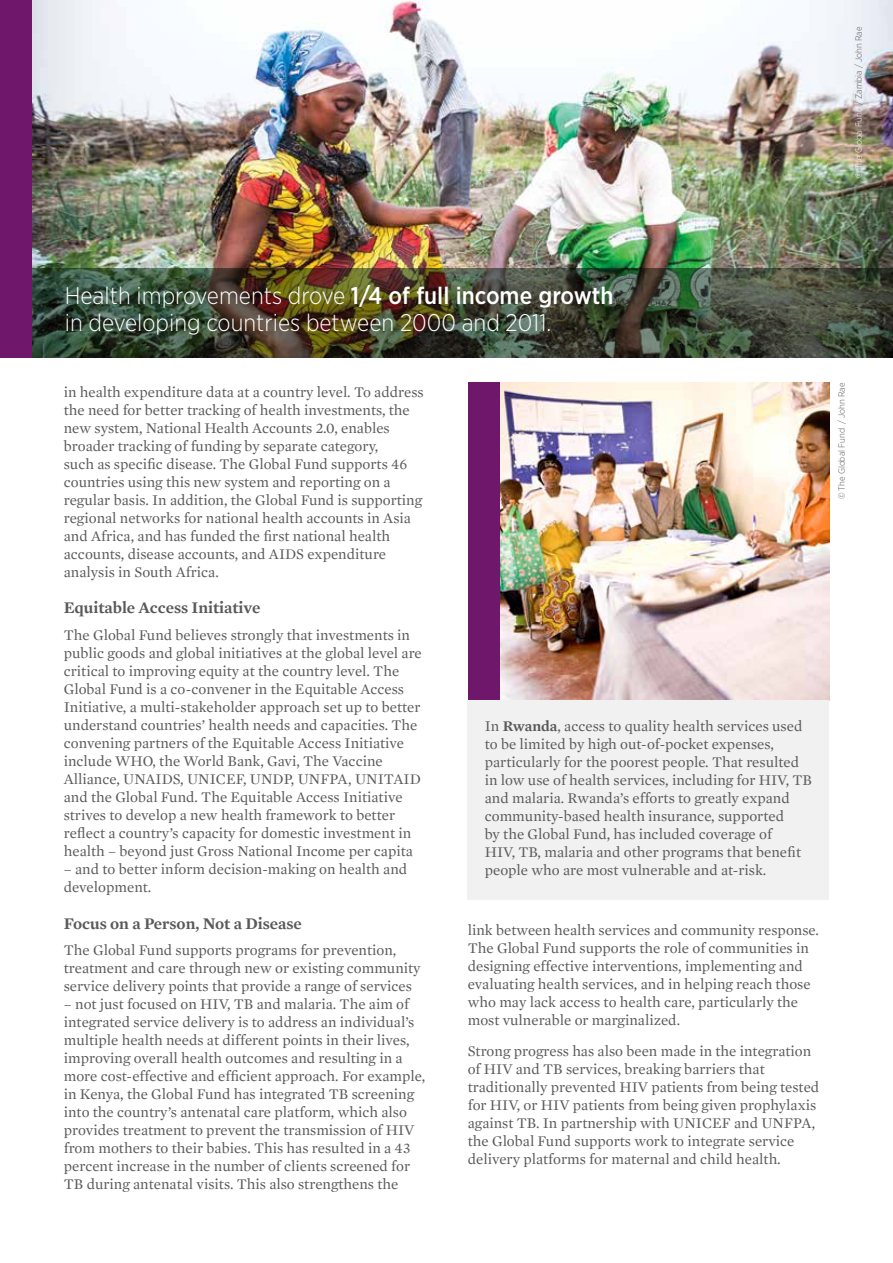
<style>
.page{position:relative;width:893px;height:1263px;background:#fff}
.page>*{position:absolute;margin:0;border:0;box-sizing:border-box;transform-origin:0 0}
.t1{font:300 24px/27px "Gotham Narrow";color:#fff}
.t2{font:600 16.5px "Mercury Text G1";letter-spacing:-.005em;color:#58595b}
.t3{font:15px/18px "Mercury Text G1";color:#58595b}
.t4{font:300 9px "Gotham Narrow";color:#58595b}
.s1{color:#fff}
.s2{font-weight:500}
.s3{font-weight:600}
</style>
<div class="page">
<img style="left:32px;top:0;width:861px;height:268px">
<div style="left:0;top:0;width:32px;height:357px;background:#6f176a"></div>
<img style="left:500px;top:383px;width:329px;height:317px">
<div style="left:468px;top:383px;width:32px;height:317px;background:#6f176a"></div>
<div style="left:468px;top:700px;width:361px;height:200px;background:#f1f1f1"></div>
<img style="left:32px;top:268px;width:861px;height:89px">
<p class="t4" style="left:853px;top:178px;width:153px;rotate:-90deg"><span class="s1">© The Global Fund</span> / Zambia / John Rae</p>
<h1 class="t1" style="left:65px;top:281px;width:550px">Health improvements drove <span class="s2">1/4 of full income growth </span>in developing countries between 2000 and 2011.</h1>
<p class="t3" style="left:64px;top:383px;width:361px">in health expenditure data at a country level. To address the need for better tracking of health investments, the new system, National Health Accounts 2.0, enables broader tracking of funding by separate category,<br>such as specific disease. The Global Fund supports 46 countries using this new system and reporting on a regular basis. In addition, the Global Fund is supporting regional networks for national health accounts in Asia and Africa, and has funded the first national health accounts, disease accounts, and AIDS expenditure analysis in South Africa.</p>
<p class="t2" style="left:64px;top:598px;width:198px">Equitable Access Initiative</p>
<p class="t3" style="left:64px;top:626px;width:360px">The Global Fund believes strongly that investments in public goods and global initiatives at the global level are critical to improving equity at the country level. The Global Fund is a co-convener in the Equitable Access Initiative, a multi-stakeholder approach set up to better understand countries’ health needs and capacities. The convening partners of the Equitable Access Initiative include WHO, the World Bank, Gavi, The Vaccine Alliance, UNAIDS, UNICEF, UNDP, UNFPA, UNITAID and the Global Fund. The Equitable Access Initiative strives to develop a new health framework to better reflect a country’s capacity for domestic investment in health – beyond just Gross National Income per capita</p>
<p class="t3" style="left:64px;top:860px;width:345px">– and to better inform decision-making on health and development.</p>
<p class="t2" style="left:64px;top:913px;width:240px">Focus on a Person, Not a Disease</p>
<p class="t3" style="left:64px;top:941px;width:358px">The Global Fund supports programs for prevention, treatment and care through new or existing community service delivery points that provide a range of services</p>
<p class="t3" style="left:64px;top:995px;width:363px">– not just focused on HIV, TB and malaria. The aim of integrated service delivery is to address an individual’s multiple health needs at different points in their lives, improving overall health outcomes and resulting in a more cost-effective and efficient approach. For example, in Kenya, the Global Fund has integrated TB screening into the country’s antenatal care platform, which also provides treatment to prevent the transmission of HIV from mothers to their babies. This has resulted in a 43 percent increase in the number of clients screened for TB during antenatal visits. This also strengthens the</p>
<p class="t4" style="left:836px;top:499px;width:118px;rotate:-90deg">© The Global Fund / John Rae</p>
<p class="t3" style="left:485px;top:717px;width:329px">In <span class="s3">Rwanda</span>, access to quality health services used to be limited by high out-of-pocket expenses, particularly for the poorest people. That resulted in low use of health services, including for HIV, TB and malaria. Rwanda’s efforts to greatly expand community-based health insurance, supported<br>by the Global Fund, has included coverage of<br>HIV, TB, malaria and other programs that benefit people who are most vulnerable and at-risk.</p>
<p class="t3" style="left:468px;top:921px;width:353px">link between health services and community response.<br>The Global Fund supports the role of communities in designing effective interventions, implementing and evaluating health services, and in helping reach those who may lack access to health care, particularly the most vulnerable or marginalized.</p>
<p class="t3" style="left:468px;top:1042px;width:353px">Strong progress has also been made in the integration of HIV and TB services, breaking barriers that traditionally prevented HIV patients from being tested for HIV, or HIV patients from being given prophylaxis against TB. In partnership with UNICEF and UNFPA, the Global Fund supports work to integrate service delivery platforms for maternal and child health.</p>
</div>
